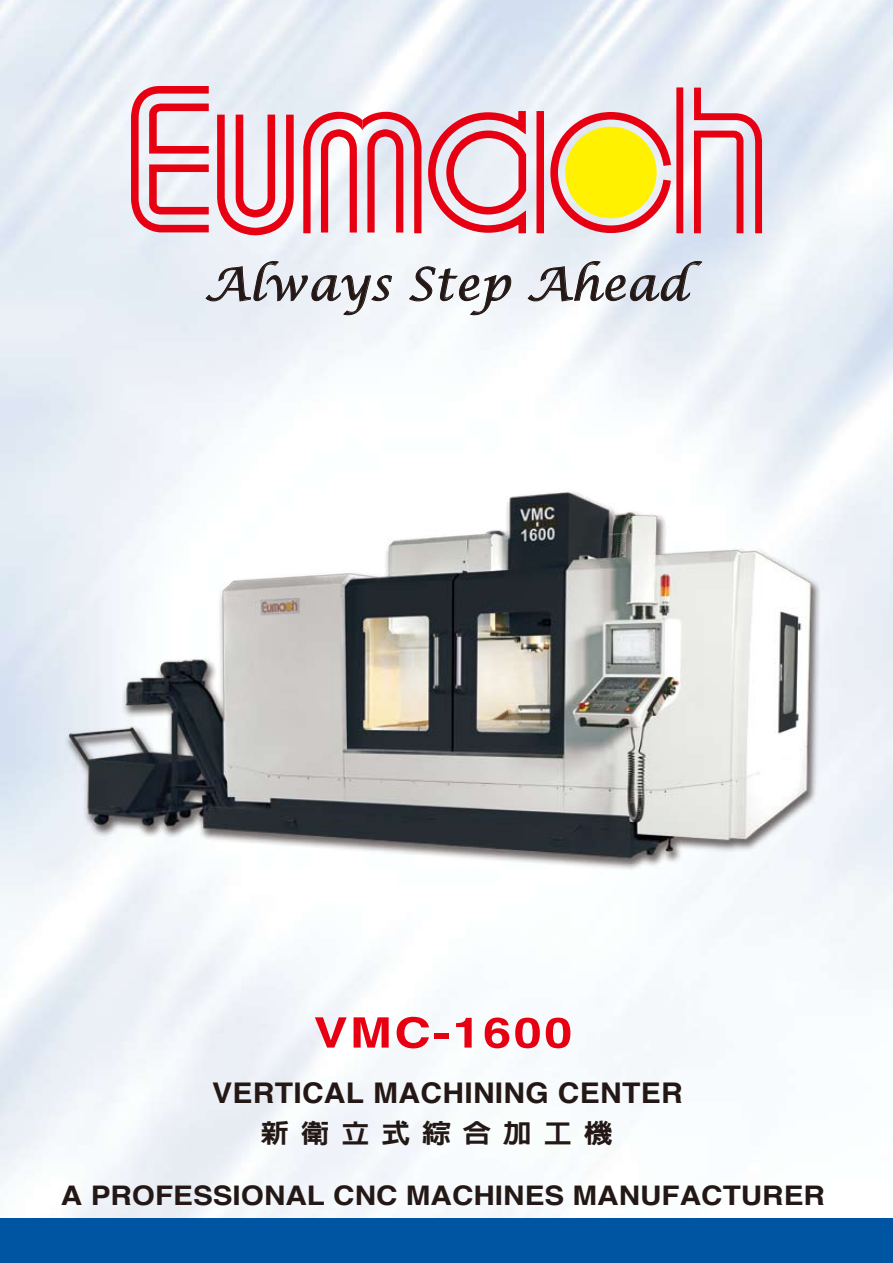
<style>
.page{position:relative;width:893px;height:1263px;background:#fff}
.page>*{position:absolute;margin:0;border:0;box-sizing:border-box;transform-origin:0 0}
.t1{font:italic 45px "Lucida Calligraphy";letter-spacing:.015em;color:#231815}
.t2{font:700 42px "Helvetica";letter-spacing:.05em;color:#e60012;scale:1.2 1}
.t3{font:700 28.5px "Helvetica";letter-spacing:.01em;color:#231815;scale:1.05 1}
.t4{font:700 27px "Helvetica";color:#231815;scale:1.1 1}
.t5{font:800 26.25px "Lin Gothic";letter-spacing:.4em;color:#231815;scale:1.1 1}
</style>
<div class="page">
<img style="left:0;top:0;width:893px;height:1219px">
<div style="left:0;top:1219px;width:893px;height:44px;background:#0055a2"></div>
<svg style="left:206px;top:261px;width:186px;height:54px"></svg>
<svg style="left:409px;top:266px;width:102px;height:49px"></svg>
<svg style="left:528px;top:261px;width:174px;height:40px"></svg>
<div style="left:676px;top:87px;width:7px;height:146px;background:#e60012"></div>
<svg style="left:690px;top:81px;width:75px;height:159px;background:#e2afbb"></svg>
<svg style="left:547px;top:108px;width:129px;height:129px;background:#e8b1ba"></svg>
<div style="left:565px;top:127px;width:92px;height:91px;background:#fff100;border-radius:50%"></div>
<div style="left:536px;top:111px;width:8px;height:122px;background:#e60012"></div>
<svg style="left:127px;top:82px;width:170px;height:159px;background:#e9a9b3"></svg>
<svg style="left:303px;top:104px;width:229px;height:137px;background:#e8a7b1"></svg>
<img style="left:55px;top:478px;width:769px;height:399px">
<p class="t1" style="left:204px;top:257px;width:484px">Always Step Ahead</p>
<p class="t2" style="left:314px;top:999px;width:217px">VMC-1600</p>
<p class="t3" style="left:212px;top:1070px;width:450px">VERTICAL MACHINING CENTER</p>
<p class="t5" style="left:260px;top:1120px;width:322px">新衛立式綜合加工機</p>
<p class="t4" style="left:61px;top:1174px;width:696px">A PROFESSIONAL CNC MACHINES MANUFACTURER</p>
</div>
